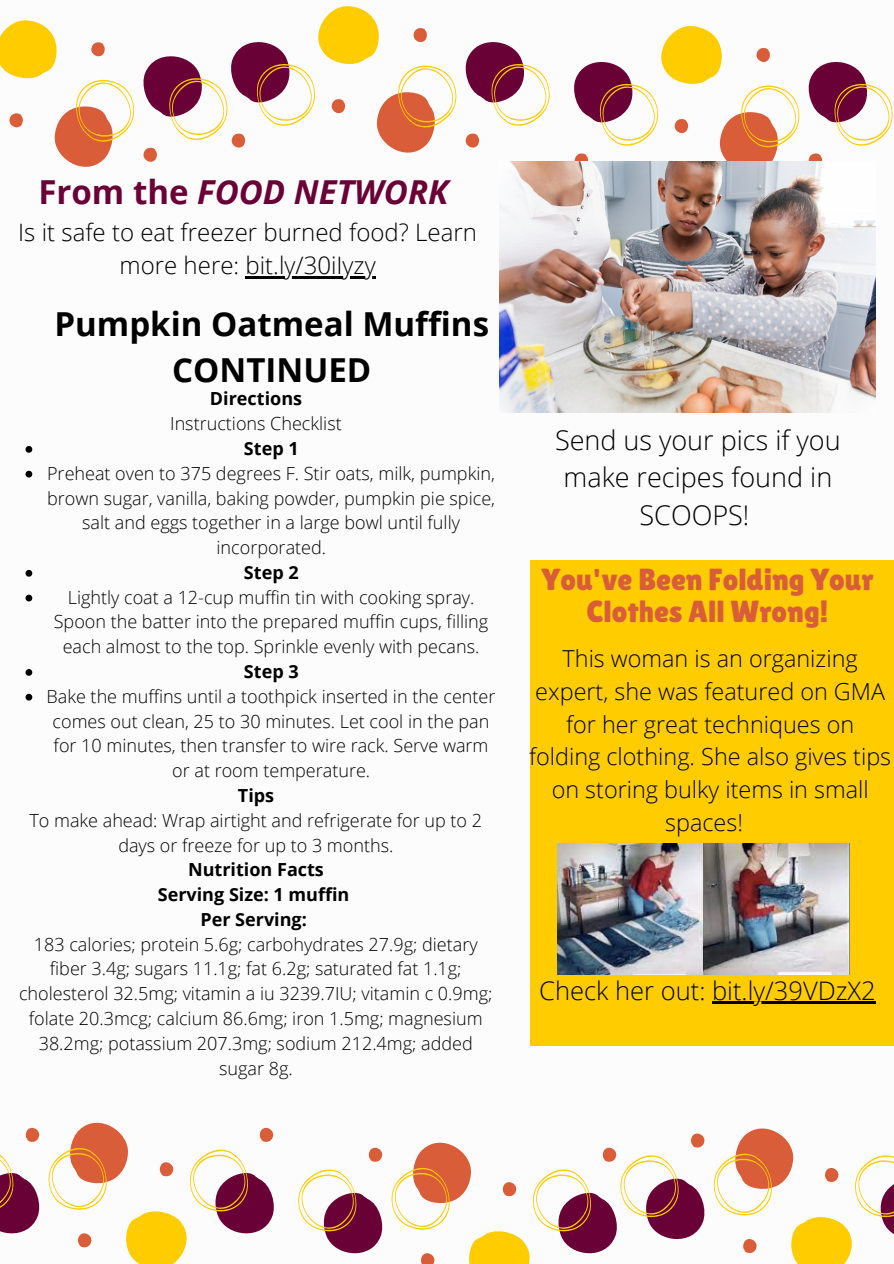
<style>
.page{position:relative;width:894px;height:1264px;background:#fff}
.page>*{position:absolute;margin:0;border:0;box-sizing:border-box;transform-origin:0 0}
.t1{font:700 33px/46.2px "Open Sans";color:#000;text-align:center}
.t2{font:italic 700 33px "Open Sans";color:#6a0136}
.t3{font:30.45px/32.7px "Lilita One";color:#d95d39;text-align:center}
.t4{font:300 27px/37.2px "Open Sans";color:#000;text-align:center}
.t5{font:300 25.5px "Open Sans";color:#000}
.t6{font:300 24px/32.7px "Open Sans";color:#000;text-align:center}
.t7{font:300 23.4px/32.7px "Open Sans";color:#000;text-align:center}
.t8{font:300 18px/24.8px "Open Sans";color:#000;text-align:center}
.t9{font:700 18px "Open Sans";color:#000}
.s1{font-style:normal}
</style>
<div class="page">
<div style="left:530px;top:559px;width:363px;height:486px;background:#fc0"></div>
<svg style="left:0;top:6px;width:550px;height:161px"></svg>
<svg style="left:808px;top:153px;width:14px;height:9px"></svg>
<svg style="left:572px;top:26px;width:227px;height:136px"></svg>
<svg style="left:808px;top:62px;width:85px;height:84px"></svg>
<svg style="left:713px;top:1128px;width:180px;height:135px"></svg>
<svg style="left:368px;top:1147px;width:14px;height:15px"></svg>
<svg style="left:391px;top:1133px;width:314px;height:130px"></svg>
<svg style="left:298px;top:1169px;width:85px;height:85px"></svg>
<svg style="left:25px;top:1127px;width:14px;height:15px"></svg>
<svg style="left:48px;top:1122px;width:226px;height:141px"></svg>
<svg style="left:0;top:1154px;width:40px;height:80px"></svg>
<img style="left:499px;top:162px;width:376px;height:251px">
<img style="left:557px;top:844px;width:292px;height:130px">
<svg style="left:26px;top:446px;width:6px;height:7px"></svg>
<svg style="left:26px;top:471px;width:6px;height:6px"></svg>
<svg style="left:26px;top:570px;width:6px;height:6px"></svg>
<svg style="left:26px;top:594px;width:6px;height:7px"></svg>
<svg style="left:26px;top:669px;width:6px;height:6px"></svg>
<svg style="left:26px;top:693px;width:6px;height:7px"></svg>
<hr style="left:712px;top:1001px;width:163px;height:3px;background:#000">
<hr style="left:245px;top:276px;width:130px;height:2px;background:#000">
<p class="t2" style="left:38px;top:169px;width:411px"><span class="s1">From the</span> FOOD NETWORK</p>
<p class="t6" style="left:18px;top:216px;width:460px">Is it safe to eat freezer burned food? Learn more here: bit.ly/30iIyzy</p>
<p class="t1" style="left:54px;top:300px;width:436px">Pumpkin Oatmeal Muffins<br>CONTINUED</p>
<p class="t9" style="left:210px;top:386px;width:94px">Directions</p>
<p class="t8" style="left:170px;top:411px;width:173px">Instructions Checklist</p>
<p class="t9" style="left:244px;top:436px;width:56px">Step 1</p>
<p class="t8" style="left:47px;top:460px;width:449px">Preheat oven to 375 degrees F. Stir oats, milk, pumpkin, brown sugar, vanilla, baking powder, pumpkin pie spice, salt and eggs together in a large bowl until fully incorporated.</p>
<p class="t9" style="left:244px;top:559px;width:56px">Step 2</p>
<p class="t8" style="left:54px;top:584px;width:436px">Lightly coat a 12-cup muffin tin with cooking spray.<br>Spoon the batter into the prepared muffin cups, filling each almost to the top. Sprinkle evenly with pecans.</p>
<p class="t9" style="left:244px;top:658px;width:56px">Step 3</p>
<p class="t8" style="left:47px;top:683px;width:450px">Bake the muffins until a toothpick inserted in the center comes out clean, 25 to 30 minutes. Let cool in the pan for 10 minutes, then transfer to wire rack. Serve warm or at room temperature.</p>
<p class="t9" style="left:238px;top:782px;width:38px">Tips</p>
<p class="t8" style="left:29px;top:807px;width:454px">To make ahead: Wrap airtight and refrigerate for up to 2 days or freeze for up to 3 months.</p>
<p class="t9" style="left:188px;top:857px;width:137px">Nutrition Facts</p>
<p class="t9" style="left:158px;top:881px;width:193px">Serving Size: 1 muffin</p>
<p class="t9" style="left:200px;top:906px;width:108px">Per Serving:</p>
<p class="t8" style="left:19px;top:931px;width:474px">183 calories; protein 5.6g; carbohydrates 27.9g; dietary fiber 3.4g; sugars 11.1g; fat 6.2g; saturated fat 1.1g; cholesterol 32.5mg; vitamin a iu 3239.7IU; vitamin c 0.9mg; folate 20.3mcg; calcium 86.6mg; iron 1.5mg; magnesium 38.2mg; potassium 207.3mg; sodium 212.4mg; added sugar 8g.</p>
<p class="t4" style="left:555px;top:421px;width:287px">Send us your pics if you make recipes found in<br>SCOOPS!</p>
<p class="t3" style="left:541px;top:562px;width:333px">You've Been Folding Your<br>Clothes All Wrong!</p>
<p class="t7" style="left:529px;top:642px;width:363px">This woman is an organizing expert, she was featured on GMA for her great techniques on folding clothing. She also gives tips on storing bulky items in small spaces!</p>
<p class="t5" style="left:539px;top:972px;width:338px">Check her out: bit.ly/39VDzX2</p>
</div>
